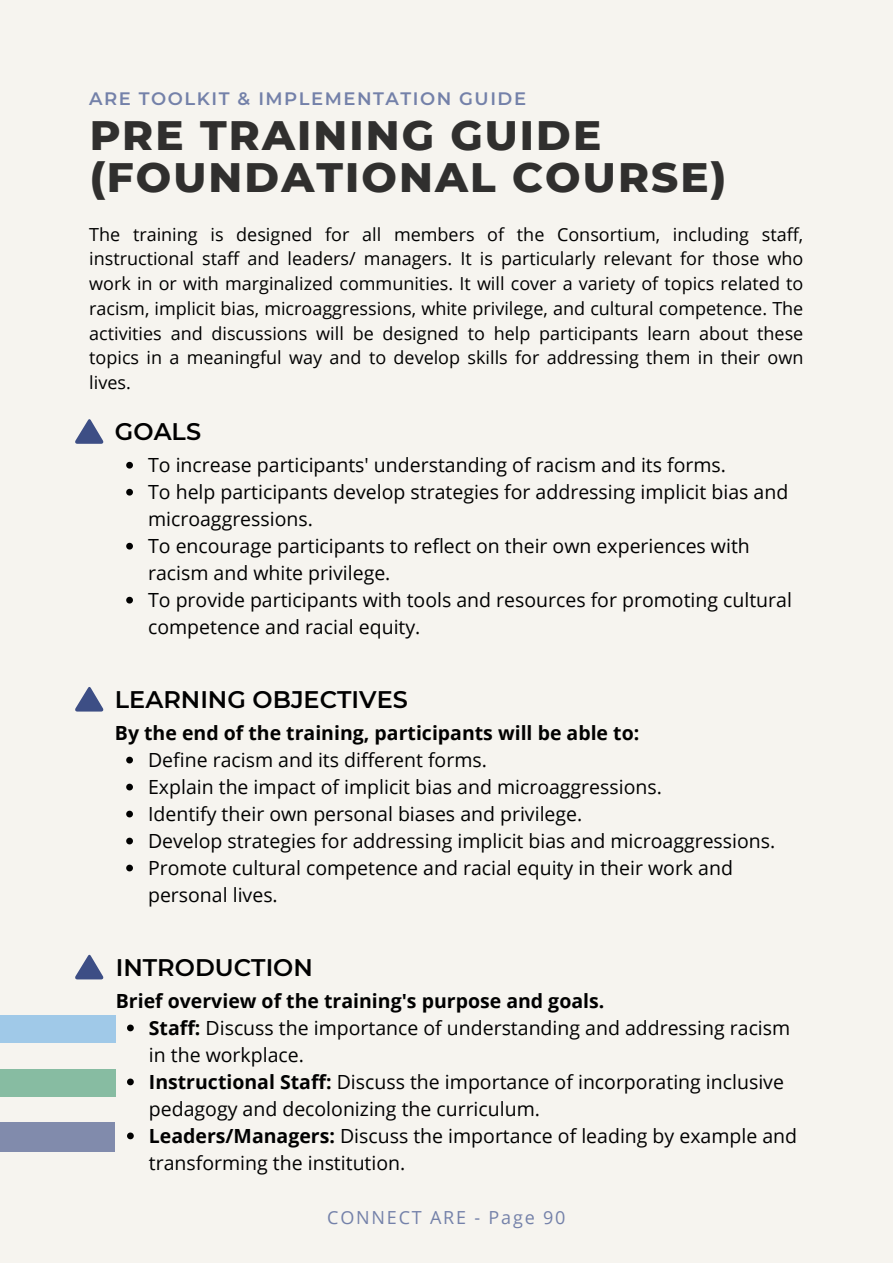
<style>
.page{position:relative;width:893px;height:1264px;background:#fff}
.page>*{position:absolute;margin:0;border:0;box-sizing:border-box;transform-origin:0 0}
.t1{font:800 42px/41.5px "Montserrat";letter-spacing:.05em;color:#010101}
.t2{font:600 24px "Montserrat";color:#010101}
.t3{font:19.5px/27px "Open Sans";color:#010101}
.t4{font:700 19.5px "Open Sans";color:#010101}
.t5{font:18px/24.8px "Open Sans";color:#000;text-align:justify}
.t6{font:600 18px "Montserrat";letter-spacing:.085em;color:#7481a9}
.t7{font:18px "Open Sans";letter-spacing:.1em;color:#7481a9}
.s1{font-weight:700}
</style>
<div class="page">
<div style="left:0;top:0;width:892px;height:1262px;background:#f6f4ef"></div>
<svg style="left:75px;top:419px;width:29px;height:25px"></svg>
<svg style="left:75px;top:954px;width:29px;height:25px"></svg>
<svg style="left:75px;top:687px;width:29px;height:24px"></svg>
<svg style="left:126px;top:462px;width:7px;height:6px"></svg>
<svg style="left:126px;top:489px;width:7px;height:6px"></svg>
<svg style="left:126px;top:543px;width:7px;height:6px"></svg>
<svg style="left:126px;top:597px;width:7px;height:6px"></svg>
<svg style="left:126px;top:756px;width:7px;height:7px"></svg>
<svg style="left:126px;top:783px;width:7px;height:7px"></svg>
<svg style="left:126px;top:810px;width:7px;height:7px"></svg>
<svg style="left:126px;top:837px;width:7px;height:7px"></svg>
<svg style="left:126px;top:864px;width:7px;height:7px"></svg>
<div style="left:0;top:1068px;width:116px;height:28px;background:#87bca2"></div>
<div style="left:0;top:1015px;width:116px;height:28px;background:#a0c9e8"></div>
<div style="left:0;top:1122px;width:115px;height:29px;background:#818bac"></div>
<svg style="left:127px;top:1024px;width:7px;height:7px"></svg>
<svg style="left:127px;top:1078px;width:7px;height:7px"></svg>
<svg style="left:127px;top:1132px;width:7px;height:7px"></svg>
<p class="t6" style="left:89px;top:87px;width:438px">ARE TOOLKIT &amp; IMPLEMENTATION GUIDE</p>
<h1 class="t1" style="left:89px;top:114px;width:638px">PRE TRAINING GUIDE (FOUNDATIONAL COURSE)</h1>
<p class="t5" style="left:89px;top:221px;width:715px">The training is designed for all members of the Consortium, including staff, instructional staff and leaders/ managers. It is particularly relevant for those who work in or with marginalized communities. It will cover a variety of topics related to racism, implicit bias, microaggressions, white privilege, and cultural competence. The activities and discussions will be designed to help participants learn about these topics in a meaningful way and to develop skills for addressing them in their own lives.</p>
<p class="t2" style="left:115px;top:417px;width:88px">GOALS</p>
<p class="t3" style="left:148px;top:451px;width:579px">To increase participants' understanding of racism and its forms.</p>
<p class="t3" style="left:148px;top:478px;width:641px">To help participants develop strategies for addressing implicit bias and microaggressions.</p>
<p class="t3" style="left:148px;top:532px;width:603px">To encourage participants to reflect on their own experiences with racism and white privilege.</p>
<p class="t3" style="left:148px;top:586px;width:645px">To provide participants with tools and resources for promoting cultural competence and racial equity.</p>
<p class="t2" style="left:115px;top:685px;width:294px">LEARNING OBJECTIVES</p>
<p class="t4" style="left:115px;top:719px;width:526px">By the end of the training, participants will be able to:</p>
<p class="t3" style="left:148px;top:745px;width:340px">Define racism and its different forms.</p>
<p class="t3" style="left:148px;top:772px;width:515px">Explain the impact of implicit bias and microaggressions.</p>
<p class="t3" style="left:148px;top:799px;width:435px">Identify their own personal biases and privilege.</p>
<p class="t3" style="left:148px;top:826px;width:628px">Develop strategies for addressing implicit bias and microaggressions.</p>
<p class="t3" style="left:148px;top:853px;width:586px">Promote cultural competence and racial equity in their work and personal lives.</p>
<p class="t2" style="left:116px;top:952px;width:199px">INTRODUCTION</p>
<p class="t4" style="left:116px;top:986px;width:490px">Brief overview of the training's purpose and goals.</p>
<p class="t3" style="left:149px;top:1013px;width:642px"><span class="s1">Staff:</span> Discuss the importance of understanding and addressing racism in the workplace.</p>
<p class="t3" style="left:149px;top:1067px;width:636px"><span class="s1">Instructional Staff:</span> Discuss the importance of incorporating inclusive pedagogy and decolonizing the curriculum.</p>
<p class="t3" style="left:149px;top:1121px;width:649px"><span class="s1">Leaders/Managers:</span> Discuss the importance of leading by example and transforming the institution.</p>
<p class="t7" style="left:327px;top:1204px;width:240px">CONNECT ARE - Page 90</p>
</div>
